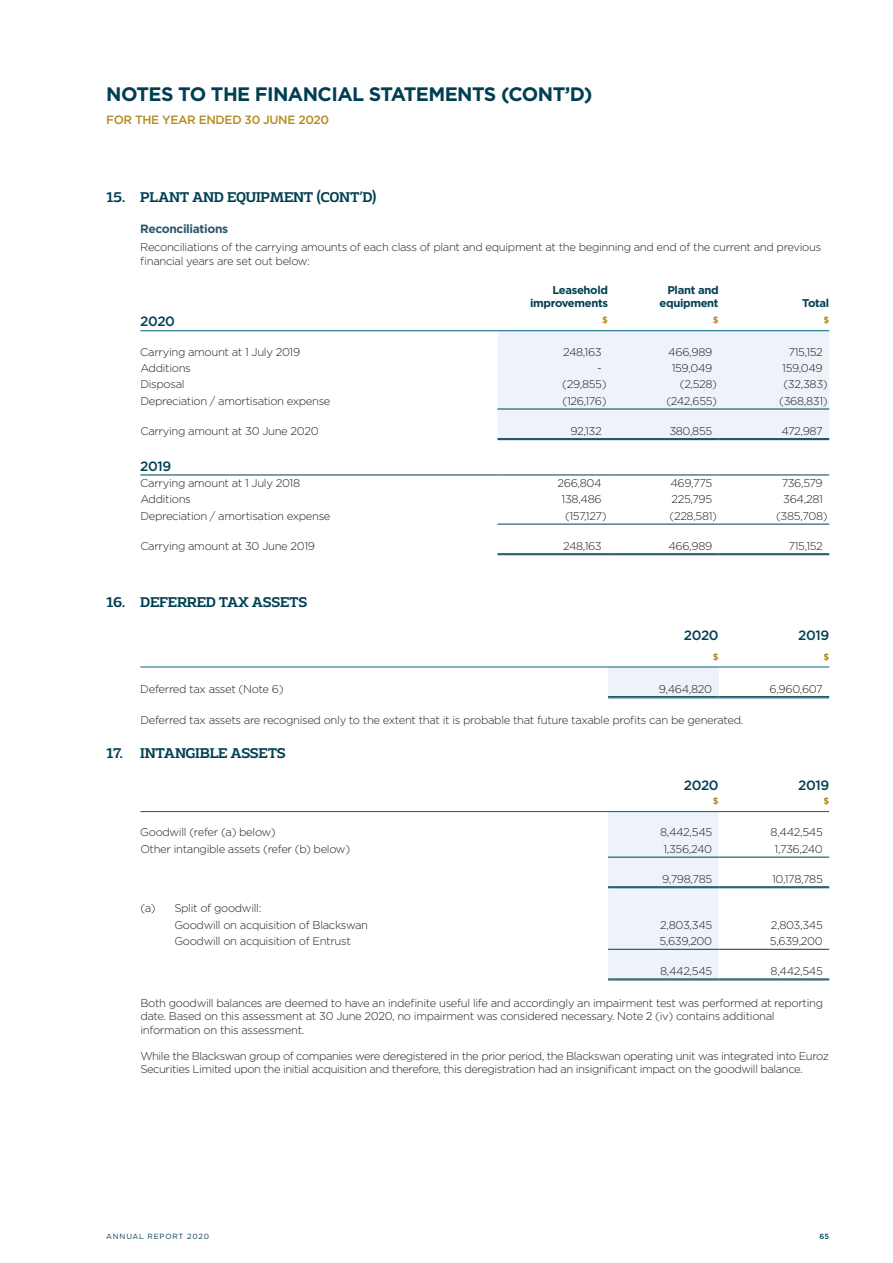
<style>
.page{position:relative;width:893px;height:1263px;background:#fff}
.page>*{position:absolute;margin:0;border:0;box-sizing:border-box;transform-origin:0 0}
.t1{font:700 19.5px "Gotham";letter-spacing:-.03em;color:#003f53}
.t2{font:500 15px "Adria Slab";letter-spacing:-.02em;color:#003f53}
.t3{font:500 13.5px "Gotham";letter-spacing:-.03em;color:#003f53}
.t4{font:500 12px "Gotham";letter-spacing:-.03em;color:#b58b20}
.t5{font:700 12px "Gotham";letter-spacing:-.03em;color:#2b586b}
.t6{font:300 11.25px/13.5px "Gotham";letter-spacing:-.03em;color:#231f20}
.t7{font:700 11.25px/13.5px "Gotham";letter-spacing:-.03em;color:#003f53;text-align:right}
.t8{font:700 9px "Gotham";color:#b58b20}
.t9{font:7.5px "Gotham";letter-spacing:.1em;color:#003f53}
.t10{font:500 7.5px "Gotham";color:#003f53}
</style>
<div class="page">
<div style="left:497px;top:331px;width:332px;height:107px;background:#eef2f9"></div>
<hr style="left:140px;top:330px;width:357px;height:1px;background:#005e7d">
<hr style="left:497px;top:330px;width:111px;height:1px;background:#005e7d">
<hr style="left:608px;top:330px;width:111px;height:1px;background:#005e7d">
<hr style="left:719px;top:330px;width:110px;height:1px;background:#005e7d">
<hr style="left:497px;top:438px;width:111px;height:1px;background:#003f53">
<hr style="left:497px;top:439px;width:111px;height:1px;background:#003f53">
<hr style="left:608px;top:438px;width:111px;height:1px;background:#003f53">
<hr style="left:608px;top:439px;width:111px;height:1px;background:#003f53">
<hr style="left:719px;top:438px;width:110px;height:1px;background:#003f53">
<hr style="left:719px;top:439px;width:110px;height:1px;background:#003f53">
<hr style="left:497px;top:553px;width:111px;height:1px;background:#003f53">
<hr style="left:497px;top:554px;width:111px;height:1px;background:#003f53">
<hr style="left:608px;top:553px;width:111px;height:1px;background:#003f53">
<hr style="left:608px;top:554px;width:111px;height:1px;background:#003f53">
<hr style="left:719px;top:553px;width:110px;height:1px;background:#003f53">
<hr style="left:719px;top:554px;width:110px;height:1px;background:#003f53">
<hr style="left:497px;top:409px;width:111px;height:1px;background:#003f53">
<hr style="left:608px;top:409px;width:111px;height:1px;background:#003f53">
<hr style="left:719px;top:409px;width:110px;height:1px;background:#003f53">
<hr style="left:497px;top:524px;width:111px;height:1px;background:#003f53">
<hr style="left:608px;top:524px;width:111px;height:1px;background:#003f53">
<hr style="left:719px;top:524px;width:110px;height:1px;background:#003f53">
<hr style="left:140px;top:475px;width:357px;height:1px;background:#003f53">
<hr style="left:497px;top:475px;width:111px;height:1px;background:#003f53">
<hr style="left:608px;top:475px;width:111px;height:1px;background:#003f53">
<hr style="left:719px;top:475px;width:110px;height:1px;background:#003f53">
<div style="left:608px;top:667px;width:111px;height:30px;background:#eef2f9"></div>
<hr style="left:608px;top:696px;width:111px;height:1px;background:#003f53">
<hr style="left:608px;top:698px;width:111px;height:1px;background:#003f53">
<hr style="left:719px;top:696px;width:110px;height:1px;background:#003f53">
<hr style="left:719px;top:698px;width:110px;height:1px;background:#003f53">
<hr style="left:140px;top:667px;width:468px;height:1px;background:#005e7d">
<hr style="left:608px;top:667px;width:111px;height:1px;background:#005e7d">
<hr style="left:719px;top:667px;width:110px;height:1px;background:#005e7d">
<div style="left:608px;top:812px;width:111px;height:167px;background:#eef2f9"></div>
<hr style="left:140px;top:811px;width:468px;height:1px;background:#005e7d">
<hr style="left:608px;top:811px;width:111px;height:1px;background:#005e7d">
<hr style="left:719px;top:811px;width:110px;height:1px;background:#005e7d">
<hr style="left:608px;top:979px;width:111px;height:1px;background:#003f53">
<hr style="left:719px;top:979px;width:110px;height:1px;background:#003f53">
<hr style="left:608px;top:857px;width:111px;height:1px;background:#003f53">
<hr style="left:719px;top:857px;width:110px;height:1px;background:#003f53">
<hr style="left:608px;top:886px;width:111px;height:1px;background:#003f53">
<hr style="left:608px;top:887px;width:111px;height:1px;background:#003f53">
<hr style="left:719px;top:886px;width:110px;height:1px;background:#003f53">
<hr style="left:719px;top:887px;width:110px;height:1px;background:#003f53">
<hr style="left:608px;top:949px;width:111px;height:1px;background:#003f53">
<hr style="left:719px;top:949px;width:110px;height:1px;background:#003f53">
<h1 class="t1" style="left:106px;top:81px;width:488px">NOTES TO THE FINANCIAL STATEMENTS (CONT’D)</h1>
<p class="t4" style="left:106px;top:112px;width:224px">FOR THE YEAR ENDED 30 JUNE 2020</p>
<h2 class="t2" style="left:106px;top:188px;width:272px">15. PLANT AND EQUIPMENT (CONT’D)</h2>
<p class="t5" style="left:140px;top:221px;width:89px">Reconciliations</p>
<p class="t6" style="left:140px;top:240px;width:682px">Reconciliations of the carrying amounts of each class of plant and equipment at the beginning and end of the current and previous financial years are set out below:</p>
<p class="t7" style="left:530px;top:283px;width:79px">Leasehold improvements</p>
<p class="t7" style="left:660px;top:283px;width:61px">Plant and equipment</p>
<p class="t7" style="left:802px;top:296px;width:28px">Total</p>
<p class="t3" style="left:140px;top:313px;width:36px">2020</p>
<p class="t8" style="left:602px;top:314px;width:7px">$</p>
<p class="t8" style="left:713px;top:314px;width:7px">$</p>
<p class="t8" style="left:823px;top:314px;width:7px">$</p>
<p class="t6" style="left:140px;top:345px;width:161px">Carrying amount at 1 July 2019</p>
<p class="t6" style="left:563px;top:345px;width:40px">248,163</p>
<p class="t6" style="left:668px;top:345px;width:45px">466,989</p>
<p class="t6" style="left:788px;top:345px;width:36px">715,152</p>
<p class="t6" style="left:140px;top:361px;width:52px">Additions</p>
<p class="t6" style="left:597px;top:361px;width:6px">-</p>
<p class="t6" style="left:672px;top:361px;width:42px">159,049</p>
<p class="t6" style="left:782px;top:361px;width:42px">159,049</p>
<p class="t6" style="left:140px;top:377px;width:46px">Disposal</p>
<p class="t6" style="left:562px;top:377px;width:46px">(29,855)</p>
<p class="t6" style="left:680px;top:377px;width:39px">(2,528)</p>
<p class="t6" style="left:783px;top:377px;width:46px">(32,383)</p>
<p class="t6" style="left:140px;top:394px;width:192px">Depreciation / amortisation expense</p>
<p class="t6" style="left:563px;top:394px;width:45px">(126,176)</p>
<p class="t6" style="left:666px;top:394px;width:52px">(242,655)</p>
<p class="t6" style="left:779px;top:394px;width:50px">(368,831)</p>
<p class="t6" style="left:140px;top:424px;width:180px">Carrying amount at 30 June 2020</p>
<p class="t6" style="left:570px;top:424px;width:33px">92,132</p>
<p class="t6" style="left:669px;top:424px;width:44px">380,855</p>
<p class="t6" style="left:781px;top:424px;width:43px">472,987</p>
<p class="t3" style="left:140px;top:457px;width:32px">2019</p>
<p class="t6" style="left:140px;top:476px;width:161px">Carrying amount at 1 July 2018</p>
<p class="t6" style="left:557px;top:476px;width:46px">266,804</p>
<p class="t6" style="left:670px;top:476px;width:43px">469,775</p>
<p class="t6" style="left:782px;top:476px;width:43px">736,579</p>
<p class="t6" style="left:140px;top:492px;width:52px">Additions</p>
<p class="t6" style="left:562px;top:492px;width:42px">138,486</p>
<p class="t6" style="left:671px;top:492px;width:42px">225,795</p>
<p class="t6" style="left:783px;top:492px;width:41px">364,281</p>
<p class="t6" style="left:140px;top:509px;width:192px">Depreciation / amortisation expense</p>
<p class="t6" style="left:565px;top:509px;width:43px">(157,127)</p>
<p class="t6" style="left:669px;top:509px;width:49px">(228,581)</p>
<p class="t6" style="left:776px;top:509px;width:53px">(385,708)</p>
<p class="t6" style="left:140px;top:539px;width:176px">Carrying amount at 30 June 2019</p>
<p class="t6" style="left:563px;top:539px;width:40px">248,163</p>
<p class="t6" style="left:668px;top:539px;width:45px">466,989</p>
<p class="t6" style="left:788px;top:539px;width:36px">715,152</p>
<h2 class="t2" style="left:106px;top:593px;width:203px">16. DEFERRED TAX ASSETS</h2>
<p class="t3" style="left:684px;top:627px;width:36px">2020</p>
<p class="t3" style="left:798px;top:627px;width:32px">2019</p>
<p class="t8" style="left:713px;top:651px;width:7px">$</p>
<p class="t8" style="left:823px;top:651px;width:7px">$</p>
<p class="t6" style="left:140px;top:682px;width:145px">Deferred tax asset (Note 6)</p>
<p class="t6" style="left:659px;top:682px;width:55px">9,464,820</p>
<p class="t6" style="left:769px;top:682px;width:55px">6,960,607</p>
<p class="t6" style="left:140px;top:713px;width:604px">Deferred tax assets are recognised only to the extent that it is probable that future taxable profits can be generated.</p>
<h2 class="t2" style="left:106px;top:744px;width:181px">17. INTANGIBLE ASSETS</h2>
<p class="t3" style="left:684px;top:776px;width:36px">2020</p>
<p class="t3" style="left:798px;top:776px;width:32px">2019</p>
<p class="t8" style="left:713px;top:795px;width:7px">$</p>
<p class="t8" style="left:823px;top:795px;width:7px">$</p>
<p class="t6" style="left:140px;top:825px;width:137px">Goodwill (refer (a) below)</p>
<p class="t6" style="left:660px;top:825px;width:54px">8,442,545</p>
<p class="t6" style="left:771px;top:825px;width:54px">8,442,545</p>
<p class="t6" style="left:140px;top:842px;width:211px">Other intangible assets (refer (b) below)</p>
<p class="t6" style="left:663px;top:842px;width:50px">1,356,240</p>
<p class="t6" style="left:775px;top:842px;width:50px">1,736,240</p>
<p class="t6" style="left:662px;top:872px;width:52px">9,798,785</p>
<p class="t6" style="left:772px;top:872px;width:52px">10,178,785</p>
<p class="t6" style="left:174px;top:900px;width:195px;line-height:16.4px;text-indent:-34px">(a) Split of goodwill:<br>Goodwill on acquisition of Blackswan</p>
<p class="t6" style="left:660px;top:918px;width:54px">2,803,345</p>
<p class="t6" style="left:771px;top:918px;width:54px">2,803,345</p>
<p class="t6" style="left:174px;top:934px;width:178px">Goodwill on acquisition of Entrust</p>
<p class="t6" style="left:659px;top:934px;width:54px">5,639,200</p>
<p class="t6" style="left:770px;top:934px;width:54px">5,639,200</p>
<p class="t6" style="left:660px;top:964px;width:54px">8,442,545</p>
<p class="t6" style="left:771px;top:964px;width:54px">8,442,545</p>
<p class="t6" style="left:140px;top:995px;width:684px">Both goodwill balances are deemed to have an indefinite useful life and accordingly an impairment test was performed at reporting date. Based on this assessment at 30 June 2020, no impairment was considered necessary. Note 2 (iv) contains additional information on this assessment.</p>
<p class="t6" style="left:140px;top:1049px;width:690px">While the Blackswan group of companies were deregistered in the prior period, the Blackswan operating unit was integrated into Euroz<br>Securities Limited upon the initial acquisition and therefore, this deregistration had an insignificant impact on the goodwill balance.</p>
<p class="t9" style="left:106px;top:1232px;width:104px">ANNUAL REPORT 2020</p>
<p class="t10" style="left:820px;top:1232px;width:11px">65</p>
</div>
